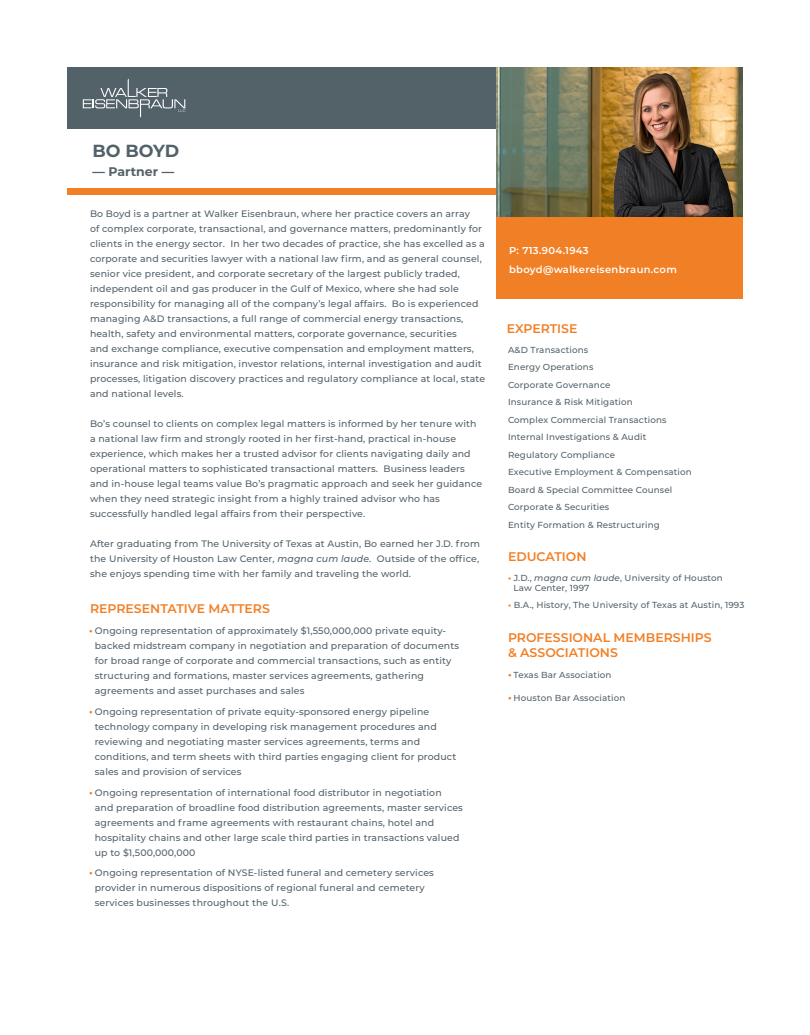
<style>
.page{position:relative;width:810px;height:1035px;background:#fff}
.page>*{position:absolute;margin:0;border:0;box-sizing:border-box;transform-origin:0 0}
.t1{font:700 17.5px "Montserrat";letter-spacing:-.005em;color:#536169}
.t2{font:600 12.5px/15px "Montserrat";color:#f17f25}
.t3{font:700 12.5px "Montserrat";color:#536169}
.t4{font:600 10px "Montserrat";letter-spacing:.03em;color:#fff}
.t5{font:500 9.38px/15px "Montserrat";letter-spacing:.015em;color:#536169}
.t6{font:500 8.75px "Montserrat";letter-spacing:.015em;color:#536169}
.s1{font-style:italic}
.s2{font-weight:700;font-size:10px;color:#f17f25}
.s3{font-weight:700;color:#f17f25}
</style>
<div class="page">
<div style="left:496px;top:213px;width:246px;height:86px;background:#f17f25"></div>
<div style="left:68px;top:68px;width:627px;height:61px;background:#536169"></div>
<svg style="left:83px;top:78px;width:102px;height:40px"></svg>
<div style="left:68px;top:188px;width:674px;height:7px;background:#f17f25"></div>
<img style="left:496px;top:68px;width:246px;height:149px">
<p class="t1" style="left:92px;top:138px;width:88px">BO BOYD</p>
<p class="t3" style="left:92px;top:162px;width:83px">— Partner —</p>
<p class="t5" style="left:90px;top:206px;width:397px">Bo Boyd is a partner at Walker Eisenbraun, where her practice covers an array<br>of complex corporate, transactional, and governance matters, predominantly for clients in the energy sector. In her two decades of practice, she has excelled as a corporate and securities lawyer with a national law firm, and as general counsel, senior vice president, and corporate secretary of the largest publicly traded, independent oil and gas producer in the Gulf of Mexico, where she had sole responsibility for managing all of the company’s legal affairs. Bo is experienced managing A&amp;D transactions, a full range of commercial energy transactions, health, safety and environmental matters, corporate governance, securities<br>and exchange compliance, executive compensation and employment matters, insurance and risk mitigation, investor relations, internal investigation and audit processes, litigation discovery practices and regulatory compliance at local, state and national levels.</p>
<p class="t5" style="left:90px;top:416px;width:394px">Bo’s counsel to clients on complex legal matters is informed by her tenure with a national law firm and strongly rooted in her first-hand, practical in-house experience, which makes her a trusted advisor for clients navigating daily and operational matters to sophisticated transactional matters. Business leaders and in-house legal teams value Bo’s pragmatic approach and seek her guidance when they need strategic insight from a highly trained advisor who has successfully handled legal affairs from their perspective.</p>
<p class="t5" style="left:90px;top:536px;width:391px;text-align:justify">After graduating from The University of Texas at Austin, Bo earned her J.D. from the University of Houston Law Center, <span class="s1">magna cum laude</span>. Outside of the office, she enjoys spending time with her family and traveling the world.</p>
<p class="t2" style="left:90px;top:601px;width:181px">REPRESENTATIVE MATTERS</p>
<p class="t5" style="left:95px;top:623px;width:366px;text-indent:-6px"><span class="s2">•</span> Ongoing representation of approximately $1,550,000,000 private equity&shy;backed midstream company in negotiation and preparation of documents for broad range of corporate and commercial transactions, such as entity structuring and formations, master services agreements, gathering agreements and asset purchases and sales</p>
<p class="t5" style="left:95px;top:704px;width:363px;text-indent:-6px"><span class="s2">•</span> Ongoing representation of private equity-sponsored energy pipeline technology company in developing risk management procedures and reviewing and negotiating master services agreements, terms and conditions, and term sheets with third parties engaging client for product sales and provision of services</p>
<p class="t5" style="left:95px;top:784px;width:370px;text-indent:-6px"><span class="s2">•</span> Ongoing representation of international food distributor in negotiation<br>and preparation of broadline food distribution agreements, master services agreements and frame agreements with restaurant chains, hotel and hospitality chains and other large scale third parties in transactions valued up to $1,500,000,000</p>
<p class="t5" style="left:95px;top:865px;width:341px;text-indent:-6px"><span class="s2">•</span> Ongoing representation of NYSE-listed funeral and cemetery services provider in numerous dispositions of regional funeral and cemetery services businesses throughout the U.S.</p>
<p class="t4" style="left:509px;top:244px;width:81px">P: 713.904.1943</p>
<p class="t4" style="left:509px;top:263px;width:169px">bboyd@walkereisenbraun.com</p>
<p class="t2" style="left:507px;top:321px;width:72px">EXPERTISE</p>
<p class="t6" style="left:508px;top:344px;width:82px">A&amp;D Transactions</p>
<p class="t6" style="left:508px;top:361px;width:87px">Energy Operations</p>
<p class="t6" style="left:508px;top:379px;width:104px">Corporate Governance</p>
<p class="t6" style="left:508px;top:396px;width:126px">Insurance &amp; Risk Mitigation</p>
<p class="t6" style="left:508px;top:414px;width:160px">Complex Commercial Transactions</p>
<p class="t6" style="left:508px;top:431px;width:140px">Internal Investigations &amp; Audit</p>
<p class="t6" style="left:508px;top:449px;width:109px">Regulatory Compliance</p>
<p class="t6" style="left:508px;top:466px;width:185px">Executive Employment &amp; Compensation</p>
<p class="t6" style="left:508px;top:484px;width:166px">Board &amp; Special Committee Counsel</p>
<p class="t6" style="left:508px;top:501px;width:103px">Corporate &amp; Securities</p>
<p class="t6" style="left:508px;top:519px;width:153px">Entity Formation &amp; Restructuring</p>
<p class="t2" style="left:508px;top:549px;width:80px">EDUCATION</p>
<p class="t6" style="left:508px;top:571px;width:216px"><span class="s3">•</span> J.D., <span class="s1">magna cum laude</span>, University of Houston</p>
<p class="t6" style="left:514px;top:581px;width:77px">Law Center, 1997</p>
<p class="t6" style="left:508px;top:599px;width:238px"><span class="s3">•</span> B.A., History, The University of Texas at Austin, 1993</p>
<p class="t2" style="left:508px;top:630px;width:205px">PROFESSIONAL MEMBERSHIPS &amp; ASSOCIATIONS</p>
<p class="t6" style="left:508px;top:669px;width:105px"><span class="s2">•</span> Texas Bar Association</p>
<p class="t6" style="left:508px;top:692px;width:119px"><span class="s2">•</span> Houston Bar Association</p>
</div>
